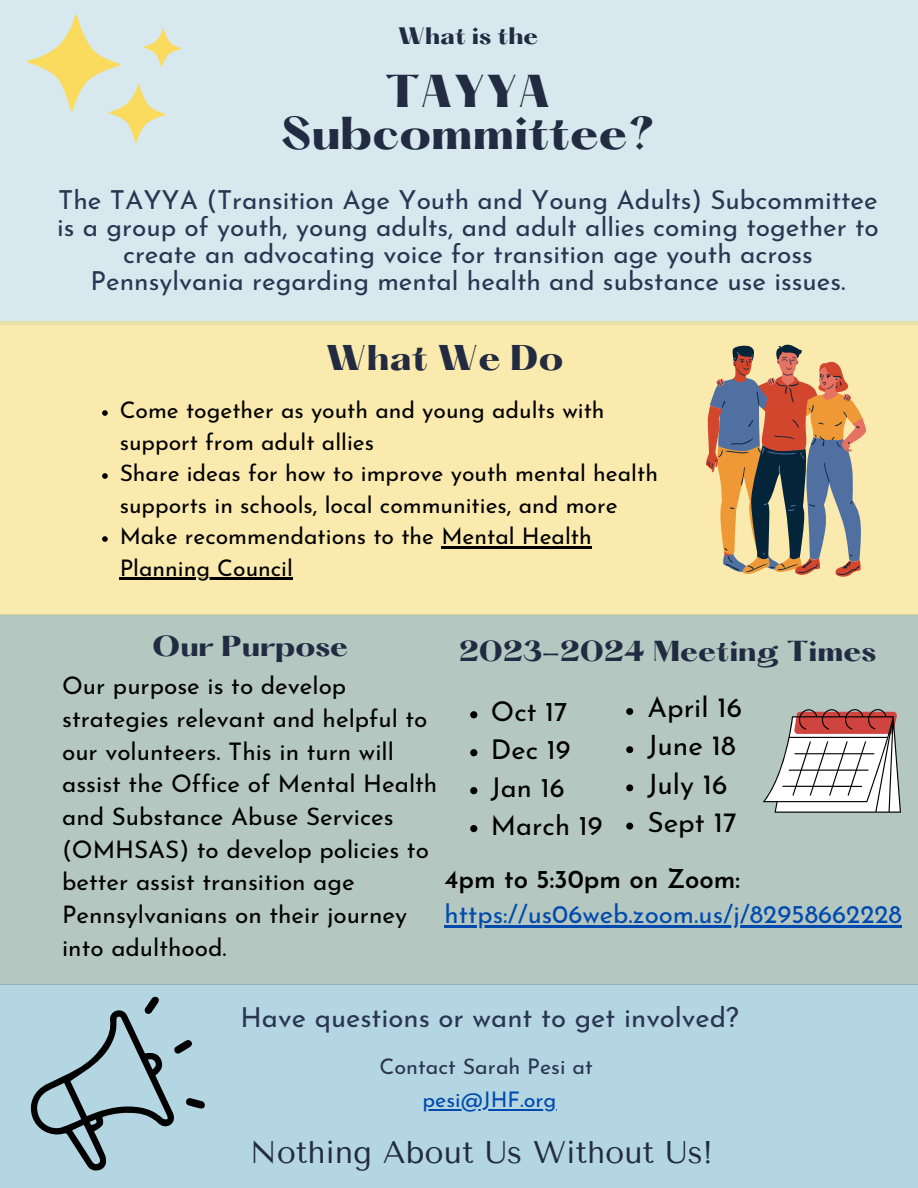
<style>
.page{position:relative;width:918px;height:1188px;background:#fff}
.page>*{position:absolute;margin:0;border:0;box-sizing:border-box;transform-origin:0 0}
.t1{font:800 40.35px/41.7px "Hatton";color:#222b41;text-align:center}
.t2{font:800 31.35px "Hatton";color:#222b41}
.t3{font:31.2px "Tenor Sans";color:#222b41}
.t4{font:28.05px "Josefin Sans";color:#000}
.t5{font:27.45px "Josefin Sans";color:#2a3552}
.t6{font:27.3px "Josefin Sans";color:#000}
.t7{font:26.25px/27px "Josefin Sans";color:#2a3552;text-align:center}
.t8{font:25.8px "Josefin Sans";color:#004aad}
.t9{font:600 25.8px "Josefin Sans";color:#000}
.t10{font:800 25.35px "Hatton";color:#222b41}
.t11{font:24.3px/32.7px "Josefin Sans";color:#000}
.t12{font:22.95px/31.5px "Josefin Sans";color:#000}
.t13{font:21.45px "Josefin Sans";color:#2a3552}
.t14{font:21.45px "Josefin Sans";color:#004aad}
.t15{font:800 20.85px "Hatton";color:#222b41}
</style>
<div class="page">
<div style="left:0;top:0;width:918px;height:325px;background:#d7e8ee"></div>
<div style="left:0;top:984px;width:918px;height:204px;background:#b4d6e2"></div>
<div style="left:0;top:614px;width:918px;height:370px;background:#b4c7c1"></div>
<svg style="left:27px;top:15px;width:154px;height:128px"></svg>
<div style="left:0;top:321px;width:918px;height:293px;background:#faeaae"></div>
<svg style="left:30px;top:997px;width:175px;height:174px"></svg>
<svg style="left:706px;top:344px;width:160px;height:233px"></svg>
<svg style="left:470px;top:711px;width:7px;height:7px"></svg>
<svg style="left:470px;top:749px;width:7px;height:7px"></svg>
<svg style="left:470px;top:787px;width:7px;height:7px"></svg>
<svg style="left:470px;top:825px;width:7px;height:7px"></svg>
<hr style="left:445px;top:925px;width:457px;height:3px;background:#004aad">
<svg style="left:763px;top:709px;width:138px;height:104px"></svg>
<svg style="left:626px;top:708px;width:7px;height:7px"></svg>
<svg style="left:626px;top:746px;width:7px;height:7px"></svg>
<svg style="left:626px;top:784px;width:7px;height:7px"></svg>
<svg style="left:626px;top:823px;width:7px;height:7px"></svg>
<hr style="left:423px;top:1109px;width:134px;height:2px;background:#004aad">
<svg style="left:102px;top:410px;width:6px;height:6px"></svg>
<svg style="left:102px;top:473px;width:6px;height:6px"></svg>
<svg style="left:102px;top:536px;width:6px;height:6px"></svg>
<hr style="left:441px;top:546px;width:151px;height:3px;background:#000">
<hr style="left:120px;top:578px;width:173px;height:2px;background:#000">
<h4 class="t15" style="left:398px;top:26px;width:142px">What is the</h4>
<h6 class="t1" style="left:281px;top:75px;width:376px">TAYYA<br>Subcommittee?</h6>
<p class="t7" style="left:57px;top:189px;width:823px">The TAYYA (Transition Age Youth and Young Adults) Subcommittee is a group of youth, young adults, and adult allies coming together to create an advocating voice for transition age youth across Pennsylvania regarding mental health and substance use issues.</p>
<p class="t2" style="left:326px;top:343px;width:240px">What We Do</p>
<p class="t12" style="left:120px;top:397px;width:486px">Come together as youth and young adults with support from adult allies</p>
<h5 class="t12" style="left:120px;top:460px;width:540px">Share ideas for how to improve youth mental health supports in schools, local communities, and more</h5>
<p class="t12" style="left:120px;top:523px;width:474px">Make recommendations to the Mental Health</p>
<p class="t12" style="left:120px;top:554px;width:175px">Planning Council</p>
<p class="t10" style="left:152px;top:634px;width:198px">Our Purpose</p>
<h5 class="t10" style="left:459px;top:639px;width:419px">2023-2024 Meeting Times</h5>
<p class="t11" style="left:62px;top:672px;width:377px">Our purpose is to develop strategies relevant and helpful to our volunteers. This in turn will assist the Office of Mental Health and Substance Abuse Services (OMHSAS) to develop policies to better assist transition age<br>Pennsylvanians on their journey into adulthood.</p>
<p class="t4" style="left:647px;top:696px;width:96px">April 16</p>
<p class="t4" style="left:647px;top:734px;width:90px">June 18</p>
<p class="t4" style="left:647px;top:773px;width:82px">July 16</p>
<h4 class="t4" style="left:647px;top:811px;width:91px">Sept 17</h4>
<p class="t6" style="left:491px;top:701px;width:78px">Oct 17</p>
<p class="t6" style="left:491px;top:739px;width:81px">Dec 19</p>
<h1 class="t6" style="left:491px;top:777px;width:75px">Jan 16</h1>
<h5 class="t6" style="left:491px;top:815px;width:113px">March 19</h5>
<h2 class="t9" style="left:445px;top:868px;width:297px">4pm to 5:30pm on Zoom:</h2>
<p class="t8" style="left:445px;top:904px;width:459px">https://us06web.zoom.us/j/82958662228</p>
<p class="t5" style="left:240px;top:1006px;width:500px">Have questions or want to get involved?</p>
<p class="t13" style="left:379px;top:1058px;width:215px">Contact Sarah Pesi at</p>
<p class="t14" style="left:423px;top:1091px;width:135px">pesi@JHF.org</p>
<p class="t3" style="left:250px;top:1134px;width:465px">Nothing About Us Without Us!</p>
</div>
